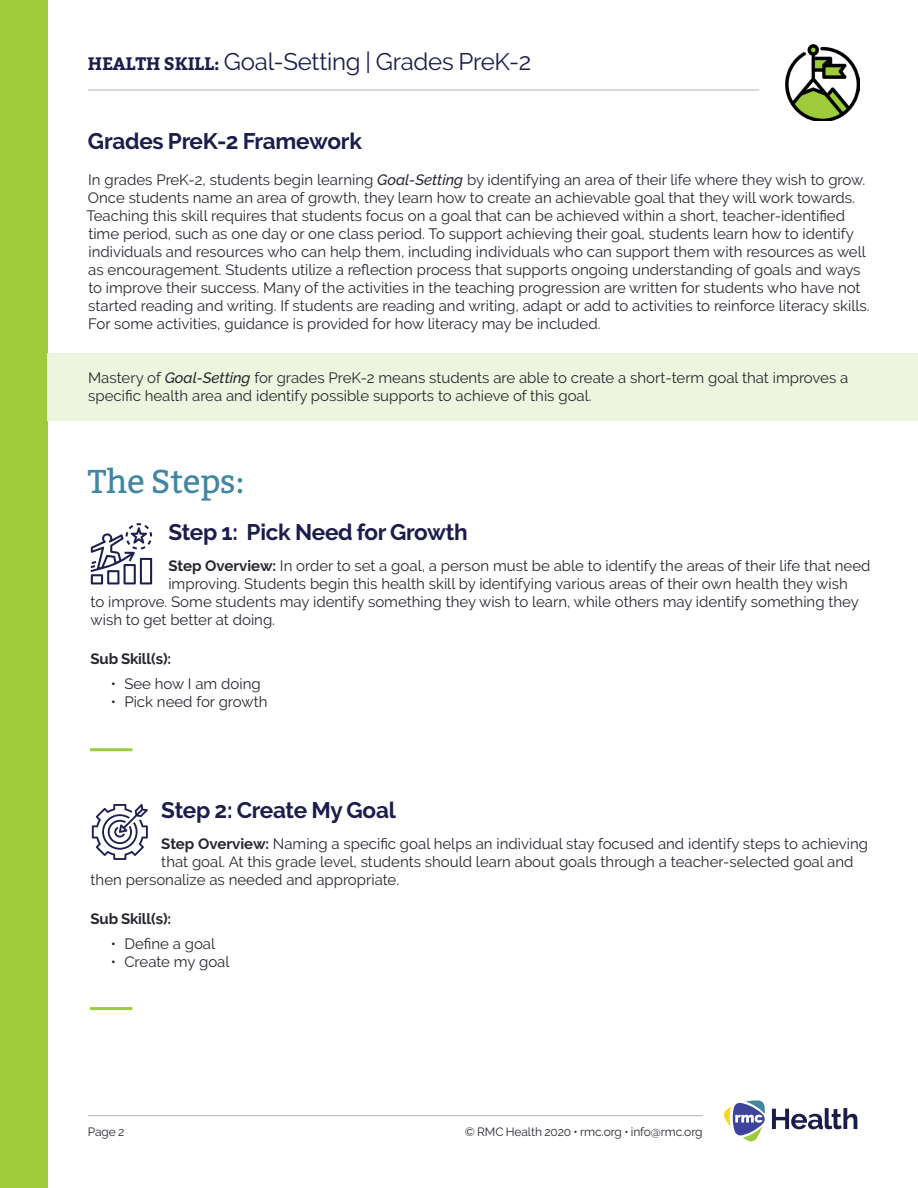
<style>
.page{position:relative;width:918px;height:1188px;background:#fff}
.page>*{position:absolute;margin:0;border:0;box-sizing:border-box;transform-origin:0 0}
.t1{font:33px "Bitter";letter-spacing:-.01em;color:#40879f}
.t2{font:24px "Raleway";letter-spacing:-.01em;color:#1c1c4d}
.Medium_Purple_Header{font:700 22.5px "Raleway";letter-spacing:-.01em;color:#1c1c4d}
.Body_Copy{font:15px/18px "Raleway";color:#26272e}
.Bold_Body_Text_Heade{font:700 15px "Raleway";letter-spacing:-.01em;color:#26272e}
.t3{font:12px "Raleway";letter-spacing:-.01em;color:#26272e}
.s1{font-family:"Bitter";font-weight:700;font-size:18px}
.s2{font-weight:500;font-style:italic}
.s3{font-weight:700}
</style>
<div class="page">
<svg style="left:724px;top:1100px;width:41px;height:42px"></svg>
<svg style="left:772px;top:1108px;width:85px;height:21px"></svg>
<hr style="left:88px;top:1115px;width:615px;height:1px;background:#b4b5b8">
<div style="left:0;top:0;width:47px;height:1188px;background:#9ecb3a"></div>
<hr style="left:88px;top:90px;width:671px;height:1px;background:#b4b5b8">
<img style="left:785px;top:45px;width:74px;height:76px">
<div style="left:47px;top:353px;width:871px;height:67px;background:#eef5df"></div>
<hr style="left:90px;top:748px;width:42px;height:3px;background:#9ecb3a">
<hr style="left:90px;top:1007px;width:42px;height:3px;background:#9ecb3a">
<svg style="left:92px;top:804px;width:56px;height:56px"></svg>
<svg style="left:91px;top:523px;width:61px;height:61px"></svg>
<h2 class="t2" style="left:88px;top:47px;width:445px"><span class="s1">HEALTH SKILL:</span> Goal-Setting | Grades PreK-2</h2>
<p class="Medium_Purple_Header" style="left:88px;top:128px;width:275px">Grades PreK-2 Framework</p>
<p class="Body_Copy" style="left:86px;top:170px;width:785px">In grades PreK-2, students begin learning <span class="s2">Goal-Setting</span> by identifying an area of their life where they wish to grow.<br>Once students name an area of growth, they learn how to create an achievable goal that they will work towards.<br>Teaching this skill requires that students focus on a goal that can be achieved within a short, teacher-identified time period, such as one day or one class period. To support achieving their goal, students learn how to identify individuals and resources who can help them, including individuals who can support them with resources as well as encouragement. Students utilize a reflection process that supports ongoing understanding of goals and ways to improve their success. Many of the activities in the teaching progression are written for students who have not started reading and writing. If students are reading and writing, adapt or add to activities to reinforce literacy skills.<br>For some activities, guidance is provided for how literacy may be included.</p>
<p class="Body_Copy" style="left:88px;top:368px;width:762px">Mastery of <span class="s2">Goal-Setting</span> for grades PreK-2 means students are able to create a short-term goal that improves a specific health area and identify possible supports to achieve of this goal.</p>
<p class="t1" style="left:88px;top:458px;width:158px">The Steps:</p>
<p class="Medium_Purple_Header" style="left:168px;top:519px;width:301px">Step 1: Pick Need for Growth</p>
<p class="Body_Copy" style="left:168px;top:557px;width:704px"><span class="s3">Step Overview:</span> In order to set a goal, a person must be able to identify the areas of their life that need</p>
<p class="Body_Copy" style="left:168px;top:575px;width:681px">improving. Students begin this health skill by identifying various areas of their own health they wish</p>
<p class="Body_Copy" style="left:91px;top:593px;width:770px">to improve. Some students may identify something they wish to learn, while others may identify something they</p>
<p class="Body_Copy" style="left:91px;top:611px;width:186px">wish to get better at doing.</p>
<p class="Bold_Body_Text_Heade" style="left:91px;top:650px;width:82px">Sub Skill(s):</p>
<p class="Body_Copy" style="left:111px;top:675px;width:151px">• See how I am doing</p>
<p class="Body_Copy" style="left:111px;top:693px;width:158px">• Pick need for growth</p>
<p class="Medium_Purple_Header" style="left:161px;top:797px;width:236px">Step 2: Create My Goal</p>
<p class="Body_Copy" style="left:161px;top:835px;width:708px"><span class="s3">Step Overview:</span> Naming a specific goal helps an individual stay focused and identify steps to achieving</p>
<p class="Body_Copy" style="left:161px;top:853px;width:694px">that goal. At this grade level, students should learn about goals through a teacher-selected goal and</p>
<p class="Body_Copy" style="left:91px;top:871px;width:310px">then personalize as needed and appropriate.</p>
<p class="Bold_Body_Text_Heade" style="left:91px;top:911px;width:82px">Sub Skill(s):</p>
<p class="Body_Copy" style="left:111px;top:935px;width:106px">• Define a goal</p>
<p class="Body_Copy" style="left:111px;top:953px;width:120px">• Create my goal</p>
<p class="t3" style="left:88px;top:1125px;width:38px">Page 2</p>
<p class="t3" style="left:465px;top:1125px;width:239px">© RMC Health 2020 • rmc.org • info@rmc.org</p>
</div>
